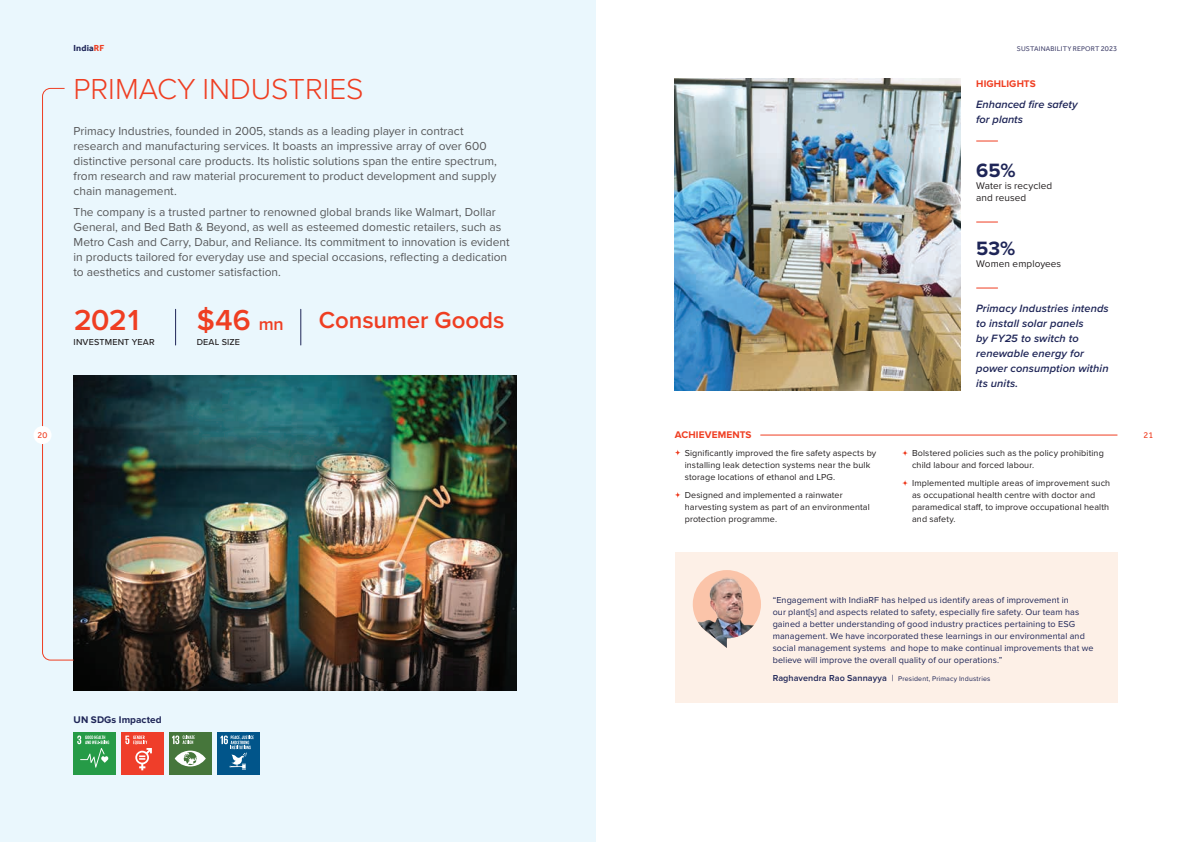
<style>
.page{position:relative;width:1191px;height:842px;background:#fff}
.page>*{position:absolute;margin:0;border:0;box-sizing:border-box;transform-origin:0 0}
.Headline__Level_1{font:300 30px "Proxima Nova";letter-spacing:-.005em;color:#ef3e22}
.Call_Out_01{font:600 30px "Proxima Nova";letter-spacing:-.03em;color:#ef3e22}
.Call_Out_01-2{font:600 24px "Proxima Nova";letter-spacing:-.005em;color:#ef3e22}
.Call_Out_02{font:700 20px "Proxima Nova";color:#1e2557}
.Body_Copy{font:12px/15px "Proxima Nova";color:#57585a}
.Call_Out_Copy{font:italic 600 11px/15px "Proxima Nova";letter-spacing:.01em;color:#1e2557}
.Call_Out_Copy-2{font:10px/12px "Proxima Nova";letter-spacing:.005em;color:#231f20}
.Body_Head_01{font:700 10px "Proxima Nova";letter-spacing:.01em;color:#ef3e22}
.Body_Head_01-2{font:700 10px "Proxima Nova";letter-spacing:.005em;color:#1e2557}
.Body_Copy-2{font:9px/12px "Proxima Nova";letter-spacing:.01em;color:#231f20}
.Body_Copy-3{font:9px/12px "Proxima Nova";letter-spacing:.01em;color:#1e2557}
.Call_Out_Copy-3{font:500 9px "Proxima Nova";letter-spacing:.02em;color:#231f20}
.t1{font:700 9px "Effra";letter-spacing:.015em;color:#1e2557}
.t2{font:9px "Effra";color:#ef3e22}
.Body_Copy-4{font:7px "Proxima Nova";letter-spacing:.02em;color:#1e2557}
.t3{font:7px "Effra";letter-spacing:.02em;color:#42426c}
.s1{color:#ef3e22}
.s2{font-size:7.5px}
.s3{font-size:18px}
.s4{font-weight:600;font-size:9px}
.s5{font-size:9px}
</style>
<div class="page">
<div style="left:0;top:0;width:596px;height:842px;background:#eaf7fd"></div>
<img style="left:74px;top:375px;width:442px;height:315px">
<div style="left:73px;top:732px;width:42px;height:42px;background:#269b47"></div>
<svg style="left:77px;top:735px;width:32px;height:33px"></svg>
<div style="left:121px;top:732px;width:42px;height:42px;background:#ef3e2a"></div>
<svg style="left:125px;top:735px;width:27px;height:35px"></svg>
<div style="left:217px;top:732px;width:42px;height:42px;background:#01558a"></div>
<svg style="left:220px;top:735px;width:34px;height:35px"></svg>
<div style="left:169px;top:732px;width:42px;height:42px;background:#46763b"></div>
<svg style="left:175px;top:751px;width:31px;height:15px"></svg>
<svg style="left:172px;top:735px;width:23px;height:9px"></svg>
<svg style="left:976px;top:141px;width:21px;height:1px"></svg>
<img style="left:675px;top:78px;width:285px;height:312px">
<svg style="left:976px;top:222px;width:21px;height:1px"></svg>
<hr style="left:760px;top:435px;width:357px;height:1px;background:#ef3e22">
<svg style="left:675px;top:492px;width:6px;height:6px"></svg>
<svg style="left:902px;top:450px;width:6px;height:6px"></svg>
<svg style="left:675px;top:450px;width:6px;height:6px"></svg>
<svg style="left:902px;top:480px;width:6px;height:6px"></svg>
<svg style="left:976px;top:288px;width:21px;height:1px"></svg>
<div style="left:675px;top:552px;width:442px;height:150px;background:#fdf0e7"></div>
<hr style="left:175px;top:309px;width:1px;height:36px;background:#1e2557">
<hr style="left:301px;top:309px;width:1px;height:36px;background:#1e2557">
<svg style="left:42px;top:88px;width:32px;height:573px"></svg>
<img style="left:693px;top:570px;width:68px;height:78px">
<div style="left:34px;top:426px;width:18px;height:18px;background:#fff;border-radius:50%"></div>
<p class="t2" style="left:38px;top:430px;width:11px">20</p>
<p class="t1" style="left:74px;top:43px;width:32px">India<span class="s1">RF</span></p>
<p class="t3" style="left:1016px;top:44px;width:102px">SUSTAINABILITY REPORT <span class="s2">2023</span></p>
<p class="Headline__Level_1" style="left:74px;top:67px;width:291px">PRIMACY INDUSTRIES</p>
<p class="Body_Copy" style="left:74px;top:123px;width:425px">Primacy Industries, founded in 2005, stands as a leading player in contract research and manufacturing services. It boasts an impressive array of over 600 distinctive personal care products. Its holistic solutions span the entire spectrum, from research and raw material procurement to product development and supply chain management.</p>
<p class="Body_Copy" style="left:74px;top:204px;width:437px">The company is a trusted partner to renowned global brands like Walmart, Dollar General, and Bed Bath &amp; Beyond, as well as esteemed domestic retailers, such as Metro Cash and Carry, Dabur, and Reliance. Its commitment to innovation is evident in products tailored for everyday use and special occasions, reflecting a dedication to aesthetics and customer satisfaction.</p>
<p class="Call_Out_01" style="left:74px;top:297px;width:71px">2021</p>
<p class="Call_Out_Copy-3" style="left:74px;top:335px;width:83px">INVESTMENT YEAR</p>
<p class="Call_Out_01" style="left:197px;top:298px;width:89px">$46 <span class="s3">mn</span></p>
<p class="Call_Out_Copy-3" style="left:197px;top:335px;width:45px">DEAL SIZE</p>
<p class="Call_Out_01-2" style="left:319px;top:302px;width:187px">Consumer Goods</p>
<p class="Body_Head_01" style="left:675px;top:429px;width:78px">ACHIEVEMENTS</p>
<p class="Body_Copy-2" style="left:685px;top:447px;width:193px">Significantly improved the fire safety aspects by installing leak detection systems near the bulk storage locations of ethanol and LPG.</p>
<p class="Body_Copy-2" style="left:685px;top:489px;width:187px">Designed and implemented a rainwater harvesting system as part of an environmental protection programme.</p>
<p class="Body_Head_01" style="left:976px;top:78px;width:61px">HIGHLIGHTS</p>
<p class="Call_Out_Copy" style="left:976px;top:97px;width:103px">Enhanced fire safety for plants</p>
<p class="Call_Out_02" style="left:976px;top:159px;width:41px">65%</p>
<p class="Call_Out_Copy-2" style="left:976px;top:179px;width:77px">Water is recycled and reused</p>
<p class="Call_Out_02" style="left:976px;top:237px;width:41px">53%</p>
<p class="Call_Out_Copy-2" style="left:976px;top:257px;width:87px">Women employees</p>
<p class="Call_Out_Copy" style="left:976px;top:301px;width:134px">Primacy Industries intends to install solar panels<br>by FY25 to switch to renewable energy for power consumption within its units.</p>
<p class="Body_Copy-2" style="left:912px;top:447px;width:193px">Bolstered policies such as the policy prohibiting child labour and forced labour.</p>
<p class="Body_Copy-2" style="left:912px;top:477px;width:200px">Implemented multiple areas of improvement such as occupational health centre with doctor and paramedical staff, to improve occupational health and safety.</p>
<p class="t2" style="left:1143px;top:430px;width:11px">21</p>
<p class="Body_Head_01-2" style="left:74px;top:714px;width:90px">UN SDGs Impacted</p>
<p class="Body_Copy-3" style="left:772px;top:594px;width:322px">“Engagement with IndiaRF has helped us identify areas of improvement in<br>our plant[s] and aspects related to safety, especially fire safety. Our team has gained a better understanding of good industry practices pertaining to ESG management. We have incorporated these learnings in our environmental and social management systems and hope to make continual improvements that we believe will improve the overall quality of our operations.”</p>
<p class="Body_Copy-4" style="left:772px;top:673px;width:219px"><span class="s4">Raghavendra Rao Sannayya</span> <span class="s5">|</span> President, Primacy Industries</p>
</div>
